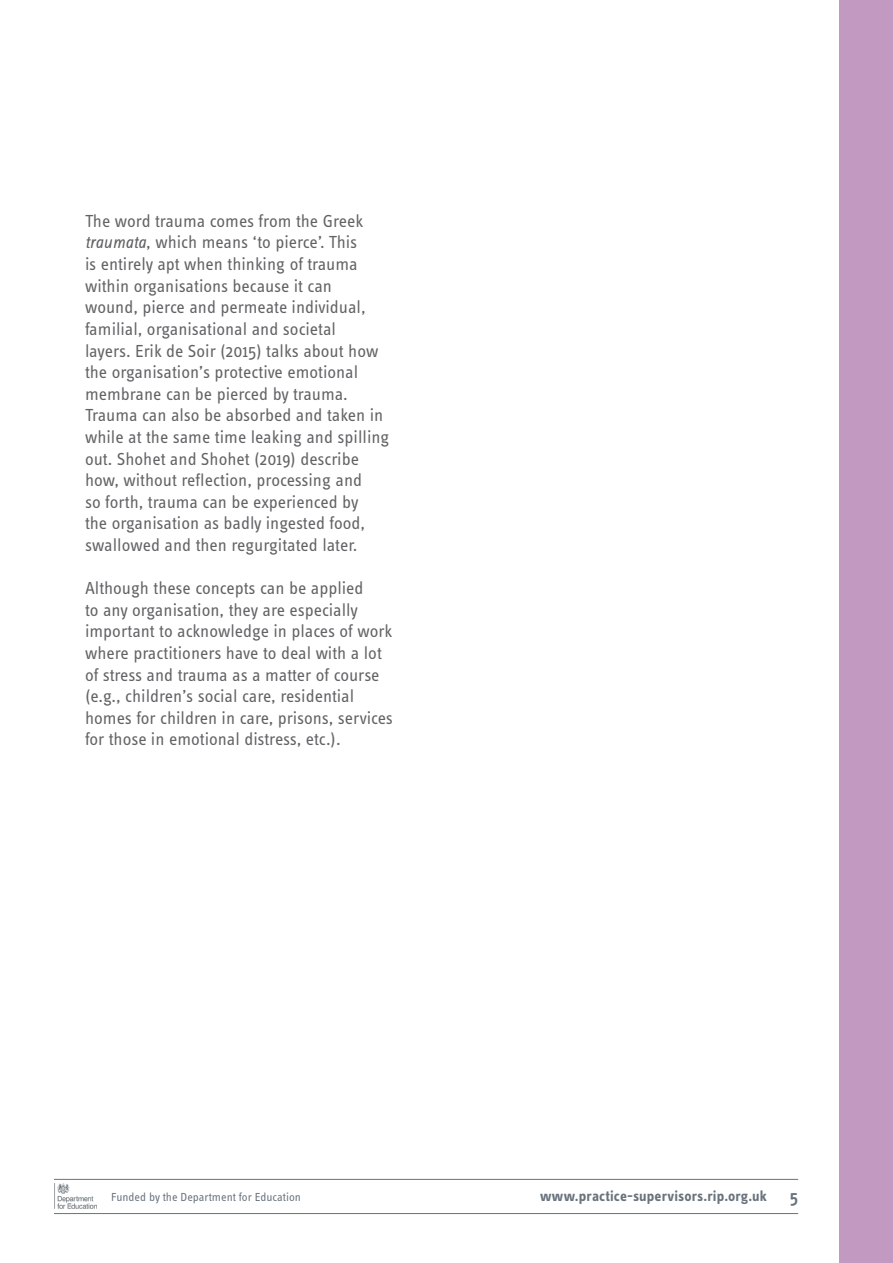
<style>
.page{position:relative;width:893px;height:1263px;background:#fff}
.page>*{position:absolute;margin:0;border:0;box-sizing:border-box;transform-origin:0 0}
.PSDP_body_text{font:18px/21.6px "Info Text Pro";color:#636366}
.t1{font:600 18px "Info Text Pro";color:#69737d}
.t2{font:700 15px "Info Text Pro";letter-spacing:.01em;color:#69737d}
.t3{font:12px "Info Text Pro";color:#69737d}
.s1{font-style:italic}
</style>
<div class="page">
<div style="left:839px;top:0;width:54px;height:1263px;background:#c29ac1"></div>
<hr style="left:54px;top:1213px;width:744px;height:1px;background:#69737d">
<hr style="left:54px;top:1179px;width:744px;height:1px;background:#69737d">
<img style="left:54px;top:1183px;width:42px;height:25px">
<p class="PSDP_body_text" style="left:85px;top:210px;width:306px">The word trauma comes from the Greek <span class="s1">traumata</span>, which means ‘to pierce’. This<br>is entirely apt when thinking of trauma within organisations because it can<br>wound, pierce and permeate individual, familial, organisational and societal<br>layers. Erik de Soir (2015) talks about how the organisation’s protective emotional membrane can be pierced by trauma.<br>Trauma can also be absorbed and taken in while at the same time leaking and spilling out. Shohet and Shohet (2019) describe how, without reflection, processing and<br>so forth, trauma can be experienced by<br>the organisation as badly ingested food, swallowed and then regurgitated later.</p>
<p class="PSDP_body_text" style="left:85px;top:577px;width:309px">Although these concepts can be applied<br>to any organisation, they are especially important to acknowledge in places of work where practitioners have to deal with a lot of stress and trauma as a matter of course (e.g., children’s social care, residential homes for children in care, prisons, services for those in emotional distress, etc.).</p>
<p class="t3" style="left:111px;top:1190px;width:191px">Funded by the Department for Education</p>
<p class="t2" style="left:540px;top:1187px;width:228px">www.practice-supervisors.rip.org.uk</p>
<p class="t1" style="left:790px;top:1186px;width:10px">5</p>
</div>
